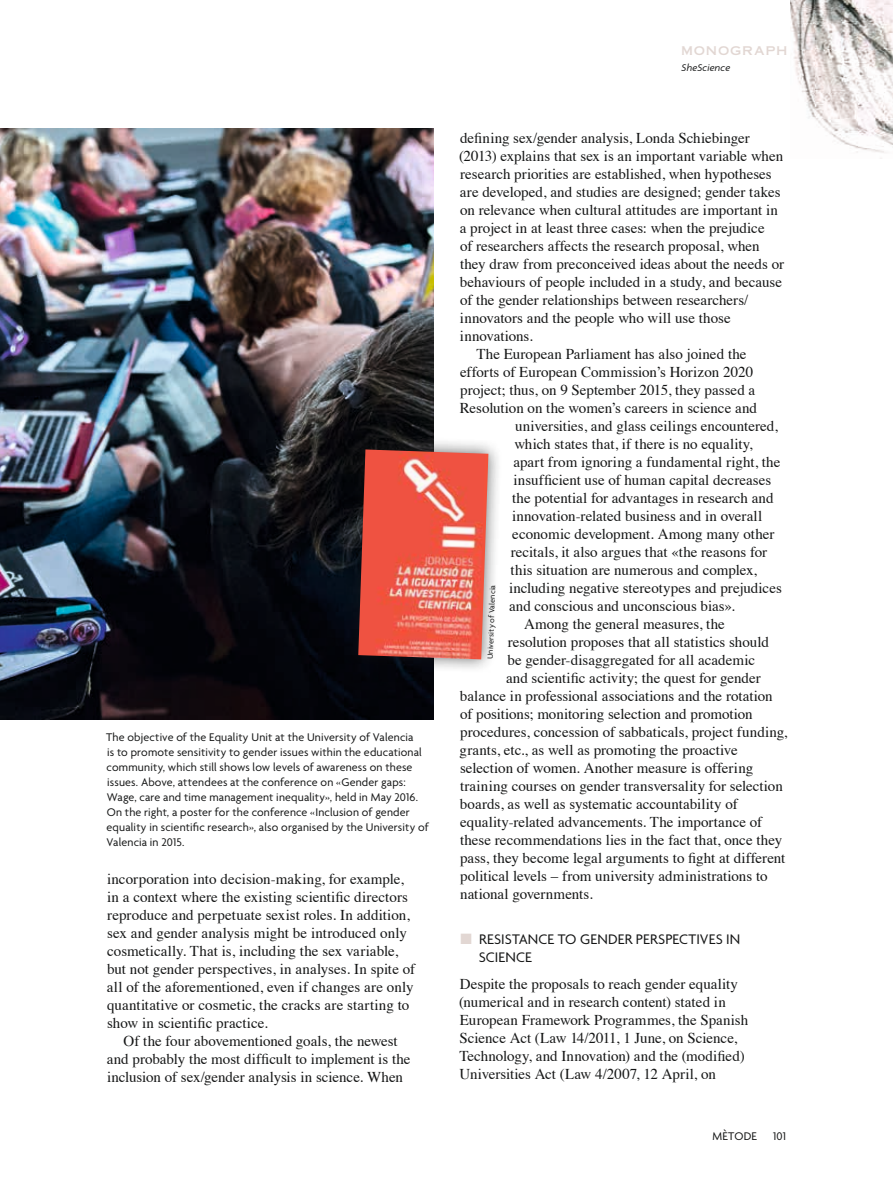
<style>
.page{position:relative;width:893px;height:1191px;background:#fff}
.page>*{position:absolute;margin:0;border:0;box-sizing:border-box;transform-origin:0 0}
.t1{font:15px/18px "Times";color:#151616}
.t2{font:15px/18px "Agenda";letter-spacing:.01em;color:#151616}
.t3{font:12px/15px "Agenda";letter-spacing:.015em;color:#151616}
.t4{font:12px "Copperplate Thirty One AB";letter-spacing:.06em;color:#e2d7d3}
.t5{font:italic 10.5px "Agenda";letter-spacing:.015em;color:#151616}
.t6{font:8.25px "Agenda";color:#151616}
.s1{color:#e2d7d3}
</style>
<div class="page">
<img style="left:791px;top:0;width:102px;height:153px">
<img style="left:0;top:129px;width:434px;height:591px">
<div style="left:344px;top:435px;width:158px;height:238px;background:#151616;opacity:.6"></div>
<img style="left:358px;top:449px;width:130px;height:210px">
<p class="t3" style="left:106px;top:729px;width:324px">The objective of the Equality Unit at the University of Valencia<br>is to promote sensitivity to gender issues within the educational community, which still shows low levels of awareness on these issues. Above, attendees at the conference on «Gender gaps:<br>Wage, care and time management inequality», held in May 2016.<br>On the right, a poster for the conference «Inclusion of gender equality in scientific research», also organised by the University of Valencia in 2015.</p>
<p class="t1" style="left:107px;top:869px;width:310px">incorporation into decision-making, for example, in a context where the existing scientific directors reproduce and perpetuate sexist roles. In addition, sex and gender analysis might be introduced only cosmetically. That is, including the sex variable, but not gender perspectives, in analyses. In spite of all of the aforementioned, even if changes are only quantitative or cosmetic, the cracks are starting to show in scientific practice.</p>
<p class="t1" style="left:107px;top:1031px;width:305px;text-align:center">Of the four abovementioned goals, the newest<br>and probably the most difficult to implement is the inclusion of sex/gender analysis in science. When</p>
<p class="t4" style="left:681px;top:44px;width:108px">MONOGRAPH</p>
<p class="t5" style="left:682px;top:61px;width:50px">SheScience</p>
<p class="t1" style="left:460px;top:128px;width:291px">defining sex/gender analysis, Londa Schiebinger</p>
<p class="t1" style="left:459px;top:146px;width:326px">(2013) explains that sex is an important variable when</p>
<p class="t1" style="left:460px;top:164px;width:313px">research priorities are established, when hypotheses</p>
<p class="t1" style="left:460px;top:182px;width:322px">are developed, and studies are designed; gender takes</p>
<p class="t1" style="left:460px;top:200px;width:319px">on relevance when cultural attitudes are important in</p>
<p class="t1" style="left:460px;top:218px;width:306px">a project in at least three cases: when the prejudice</p>
<p class="t1" style="left:460px;top:236px;width:301px">of researchers affects the research proposal, when</p>
<p class="t1" style="left:460px;top:254px;width:326px">they draw from preconceived ideas about the needs or</p>
<p class="t1" style="left:460px;top:272px;width:324px">behaviours of people included in a study, and because</p>
<p class="t1" style="left:460px;top:290px;width:290px">of the gender relationships between researchers/</p>
<p class="t1" style="left:460px;top:308px;width:272px">innovators and the people who will use those</p>
<p class="t1" style="left:460px;top:326px;width:74px">innovations.</p>
<p class="t1" style="left:476px;top:344px;width:272px">The European Parliament has also joined the</p>
<p class="t1" style="left:460px;top:362px;width:295px">efforts of European Commission’s Horizon 2020</p>
<p class="t1" style="left:460px;top:380px;width:297px">project; thus, on 9 September 2015, they passed a</p>
<p class="t1" style="left:460px;top:398px;width:299px">Resolution on the women’s careers in science and</p>
<p class="t1" style="left:515px;top:416px;width:264px">universities, and glass ceilings encountered,</p>
<p class="t1" style="left:514px;top:434px;width:240px">which states that, if there is no equality,</p>
<p class="t1" style="left:513px;top:452px;width:268px">apart from ignoring a fundamental right, the</p>
<p class="t1" style="left:514px;top:470px;width:259px">insufficient use of human capital decreases</p>
<p class="t1" style="left:512px;top:488px;width:263px">the potential for advantages in research and</p>
<p class="t1" style="left:512px;top:506px;width:252px">innovation-related business and in overall</p>
<p class="t1" style="left:512px;top:524px;width:264px">economic development. Among many other</p>
<p class="t1" style="left:511px;top:542px;width:258px">recitals, it also argues that «the reasons for</p>
<p class="t1" style="left:511px;top:560px;width:248px">this situation are numerous and complex,</p>
<p class="t1" style="left:509px;top:578px;width:274px">including negative stereotypes and prejudices</p>
<p class="t1" style="left:509px;top:596px;width:227px">and conscious and unconscious bias».</p>
<p class="t1" style="left:524px;top:614px;width:202px">Among the general measures, the</p>
<p class="t1" style="left:508px;top:632px;width:263px">resolution proposes that all statistics should</p>
<p class="t1" style="left:508px;top:650px;width:249px">be gender-disaggregated for all academic</p>
<p class="t1" style="left:506px;top:668px;width:256px">and scientific activity; the quest for gender</p>
<p class="t1" style="left:460px;top:686px;width:314px">balance in professional associations and the rotation</p>
<p class="t1" style="left:460px;top:704px;width:294px">of positions; monitoring selection and promotion</p>
<p class="t1" style="left:460px;top:722px;width:329px">procedures, concession of sabbaticals, project funding,</p>
<p class="t1" style="left:460px;top:740px;width:280px">grants, etc., as well as promoting the proactive</p>
<p class="t1" style="left:460px;top:758px;width:295px">selection of women. Another measure is offering</p>
<p class="t1" style="left:460px;top:776px;width:324px">training courses on gender transversality for selection</p>
<p class="t1" style="left:460px;top:794px;width:279px">boards, as well as systematic accountability of</p>
<p class="t1" style="left:460px;top:812px;width:303px">equality-related advancements. The importance of</p>
<p class="t1" style="left:460px;top:830px;width:324px">these recommendations lies in the fact that, once they</p>
<p class="t1" style="left:460px;top:848px;width:327px">pass, they become legal arguments to fight at different</p>
<p class="t1" style="left:460px;top:866px;width:309px">political levels – from university administrations to</p>
<p class="t1" style="left:460px;top:884px;width:134px">national governments.</p>
<p class="t2" style="left:479px;top:930px;width:263px;text-indent:-18px"><span class="s1">■</span> RESISTANCE TO GENDER PERSPECTIVES IN<br>SCIENCE</p>
<p class="t1" style="left:459px;top:974px;width:291px">Despite the proposals to reach gender equality (numerical and in research content) stated in European Framework Programmes, the Spanish Science Act (Law 14/2011, 1 June, on Science, Technology, and Innovation) and the (modified)<br>Universities Act (Law 4/2007, 12 April, on</p>
<p class="t6" style="left:485px;top:659px;width:76px;rotate:-88deg">University of Valencia</p>
<p class="t3" style="left:712px;top:1128px;width:46px">MÈTODE</p>
<p class="t3" style="left:773px;top:1128px;width:14px">101</p>
</div>
